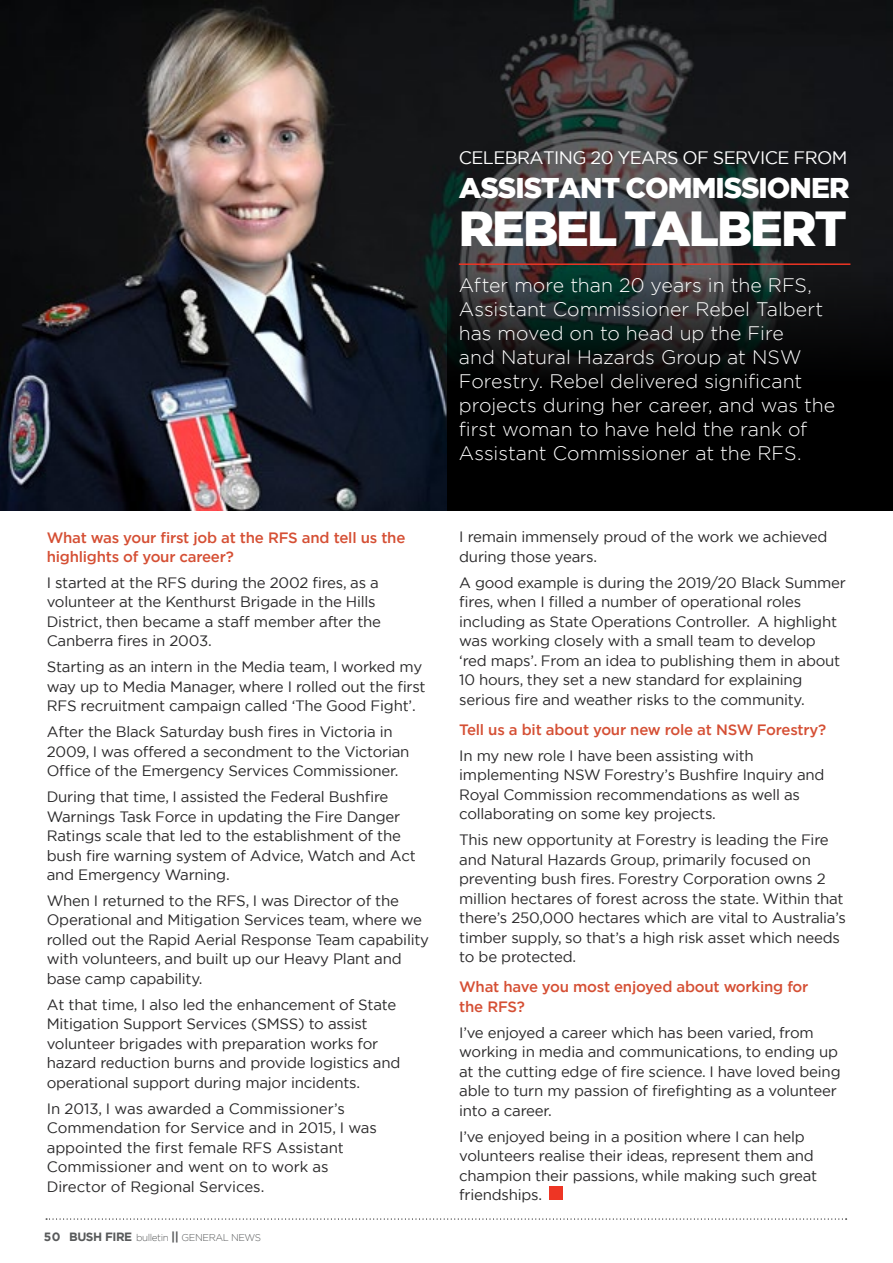
<style>
.page{position:relative;width:893px;height:1263px;background:#fff}
.page>*{position:absolute;margin:0;border:0;box-sizing:border-box;transform-origin:0 0}
.t1{font:900 49.2px "Gotham";letter-spacing:-.04em;color:#fff}
.t2{font:900 28.5px "Gotham";letter-spacing:-.035em;color:#fff}
.t3{font:300 19.5px/24px "Gotham";color:#fff}
.t4{font:18px "Gotham";letter-spacing:-.035em;color:#fff}
.t5{font:15px/19.5px "Gotham";letter-spacing:-.015em;color:#292829}
.t6{font:500 15px/19.5px "Gotham";letter-spacing:-.015em;color:#d54f34}
.t7{font:300 9.9px "Gotham";letter-spacing:-.04em;color:#585a5b}
.s1{font-weight:700;font-size:12px}
</style>
<div class="page">
<img style="left:0;top:0;width:893px;height:510px">
<svg style="left:448px;top:272px;width:445px;height:238px;background:#0a0c0c"></svg>
<hr style="left:459px;top:263px;width:391px;height:2px;background:#ee3524">
<div style="left:549px;top:1187px;width:14px;height:13px;background:#ee3524"></div>
<svg style="left:46px;top:1218px;width:801px;height:1px"></svg>
<p class="t6" style="left:47px;top:527px;width:360px">What was your first job at the RFS and tell us the highlights of your career?</p>
<p class="t5" style="left:47px;top:572px;width:336px">I started at the RFS during the 2002 fires, as a volunteer at the Kenthurst Brigade in the Hills District, then became a staff member after the Canberra fires in 2003.</p>
<p class="t5" style="left:47px;top:657px;width:380px">Starting as an intern in the Media team, I worked my way up to Media Manager, where I rolled out the first<br>RFS recruitment campaign called ‘The Good Fight’.</p>
<p class="t5" style="left:47px;top:722px;width:364px">After the Black Saturday bush fires in Victoria in<br>2009, I was offered a secondment to the Victorian<br>Office of the Emergency Services Commissioner.</p>
<p class="t5" style="left:47px;top:787px;width:371px">During that time, I assisted the Federal Bushfire Warnings Task Force in updating the Fire Danger Ratings scale that led to the establishment of the bush fire warning system of Advice, Watch and Act and Emergency Warning.</p>
<p class="t5" style="left:47px;top:890px;width:384px">When I returned to the RFS, I was Director of the Operational and Mitigation Services team, where we rolled out the Rapid Aerial Response Team capability with volunteers, and built up our Heavy Plant and base camp capability.</p>
<p class="t5" style="left:47px;top:994px;width:355px">At that time, I also led the enhancement of State Mitigation Support Services (SMSS) to assist volunteer brigades with preparation works for hazard reduction burns and provide logistics and operational support during major incidents.</p>
<p class="t5" style="left:47px;top:1098px;width:332px">In 2013, I was awarded a Commissioner’s Commendation for Service and in 2015, I was appointed the first female RFS Assistant Commissioner and went on to work as Director of Regional Services.</p>
<p class="t7" style="left:44px;top:1231px;width:219px"><span class="s1">50 BUSH FIRE</span> bulletin <span class="s1">||</span> GENERAL NEWS</p>
<p class="t4" style="left:459px;top:146px;width:390px">CELEBRATING 20 YEARS OF SERVICE FROM</p>
<h2 class="t2" style="left:459px;top:168px;width:392px">ASSISTANT COMMISSIONER</h2>
<h1 class="t1" style="left:459px;top:195px;width:389px">REBEL TALBERT</h1>
<p class="t3" style="left:459px;top:272px;width:378px">After more than 20 years in the RFS, Assistant Commissioner Rebel Talbert has moved on to head up the Fire<br>and Natural Hazards Group at NSW Forestry. Rebel delivered significant projects during her career, and was the first woman to have held the rank of Assistant Commissioner at the RFS.</p>
<p class="t5" style="left:459px;top:527px;width:370px">I remain immensely proud of the work we achieved during those years.</p>
<p class="t5" style="left:459px;top:572px;width:388px">A good example is during the 2019/20 Black Summer fires, when I filled a number of operational roles including as State Operations Controller. A highlight was working closely with a small team to develop ‘red maps’. From an idea to publishing them in about 10 hours, they set a new standard for explaining serious fire and weather risks to the community.</p>
<p class="t6" style="left:459px;top:720px;width:368px">Tell us a bit about your new role at NSW Forestry?</p>
<p class="t5" style="left:459px;top:745px;width:367px">In my new role I have been assisting with implementing NSW Forestry’s Bushfire Inquiry and Royal Commission recommendations as well as collaborating on some key projects.</p>
<p class="t5" style="left:459px;top:830px;width:388px">This new opportunity at Forestry is leading the Fire and Natural Hazards Group, primarily focused on preventing bush fires. Forestry Corporation owns 2 million hectares of forest across the state. Within that there’s 250,000 hectares which are vital to Australia’s timber supply, so that’s a high risk asset which needs to be protected.</p>
<p class="t6" style="left:459px;top:977px;width:351px">What have you most enjoyed about working for the RFS?</p>
<p class="t5" style="left:459px;top:1022px;width:383px">I’ve enjoyed a career which has been varied, from working in media and communications, to ending up at the cutting edge of fire science. I have loved being able to turn my passion of firefighting as a volunteer into a career.</p>
<p class="t5" style="left:459px;top:1126px;width:360px">I’ve enjoyed being in a position where I can help volunteers realise their ideas, represent them and champion their passions, while making such great friendships.</p>
</div>
